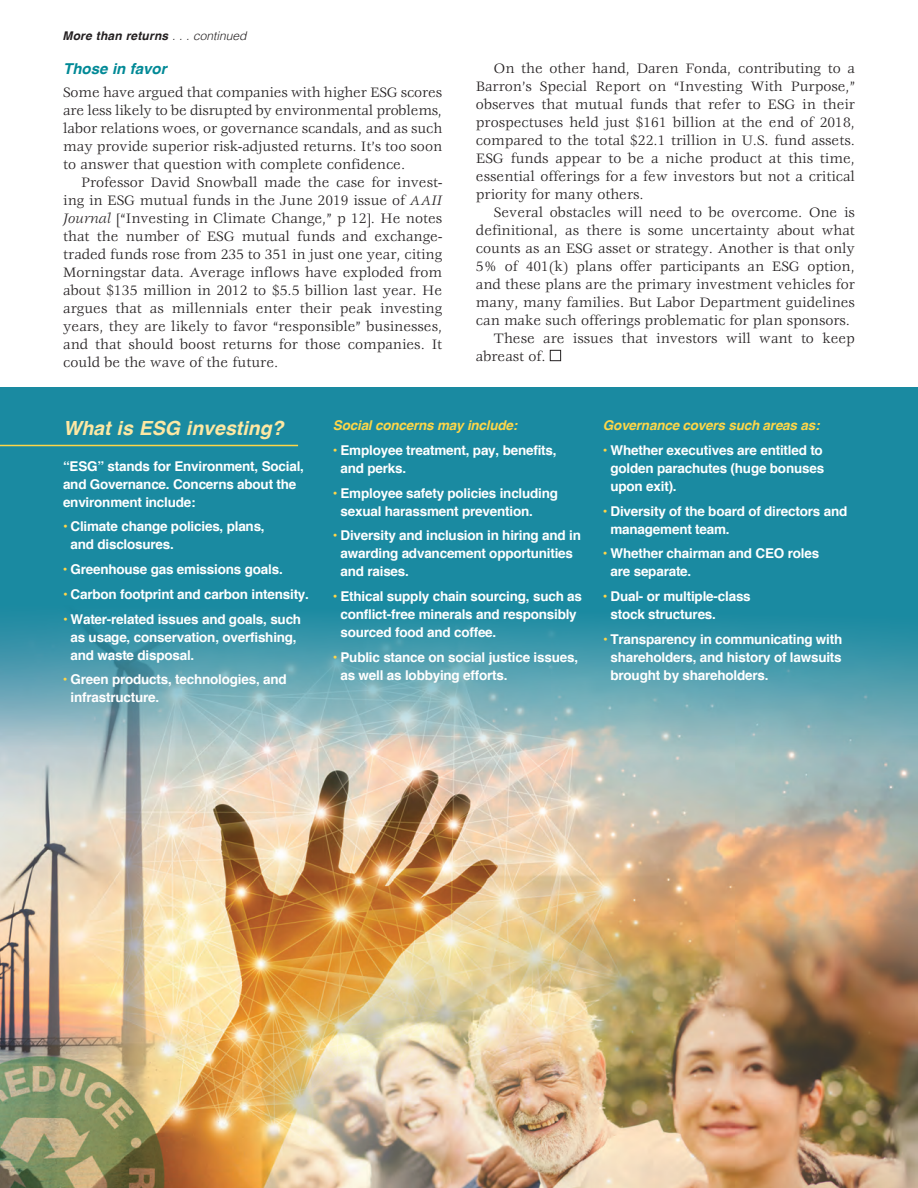
<style>
.page{position:relative;width:918px;height:1188px;background:#fff}
.page>*{position:absolute;margin:0;border:0;box-sizing:border-box;transform-origin:0 0}
.Box_Head{font:italic 700 19.5px "Helvetica";color:#fee8a3}
.Body{font:15px/18px "Veljovic";color:#231f20;text-align:justify}
.Body_no_indent{font:15px/18px "Veljovic";color:#231f20;text-align:justify}
.Color_subhead{font:italic 700 15px "Helvetica";color:#008996}
.box_text{font:700 13.5px/18px "Helvetica";letter-spacing:-.015em;color:#fff}
.box_text-2{font:italic 700 13.5px "Helvetica";letter-spacing:-.015em;color:#fed648}
.t1{font:italic 700 12px "Helvetica";letter-spacing:.015em;color:#231f20}
.s1{font-weight:300}
.s2{font-style:italic}
.s3{color:#fed648}
</style>
<div class="page">
<div style="left:550px;top:350px;width:11px;height:11px;border:1px solid #231f20"></div>
<img style="left:0;top:867px;width:918px;height:321px">
<svg style="left:0;top:388px;width:918px;height:479px;background:#5b9fa9"></svg>
<hr style="left:0;top:445px;width:298px;height:1px;background:#fed648">
<p class="t1" style="left:63px;top:26px;width:185px">More than returns <span class="s1">. . . continued</span></p>
<p class="Color_subhead" style="left:63px;top:57px;width:105px">Those in favor</p>
<p class="Body_no_indent" style="left:63px;top:84px;width:381px">Some have argued that companies with higher ESG scores are less likely to be disrupted by environmental problems, labor relations woes, or governance scandals, and as such may provide superior risk-adjusted returns. It’s too soon to answer that question with complete confidence.</p>
<p class="Body" style="left:63px;top:174px;width:381px;text-indent:18px">Professor David Snowball made the case for invest&shy;ing in ESG mutual funds in the June 2019 issue of <span class="s2">AAII Journal</span> [“Investing in Climate Change,” p 12]. He notes that the number of ESG mutual funds and exchange&shy;traded funds rose from 235 to 351 in just one year, citing Morningstar data. Average inflows have exploded from about $135 million in 2012 to $5.5 billion last year. He argues that as millennials enter their peak investing years, they are likely to favor “responsible” businesses, and that should boost returns for those companies. It could be the wave of the future.</p>
<p class="Body" style="left:476px;top:60px;width:381px;text-indent:18px">On the other hand, Daren Fonda, contributing to a Barron’s Special Report on “Investing With Purpose,” observes that mutual funds that refer to ESG in their prospectuses held just $161 billion at the end of 2018, compared to the total $22.1 trillion in U.S. fund assets.<br>ESG funds appear to be a niche product at this time, essential offerings for a few investors but not a critical priority for many others.</p>
<p class="Body" style="left:476px;top:204px;width:381px;text-indent:18px">Several obstacles will need to be overcome. One is definitional, as there is some uncertainty about what counts as an ESG asset or strategy. Another is that only 5% of 401(k) plans offer participants an ESG option, and these plans are the primary investment vehicles for many, many families. But Labor Department guidelines can make such offerings problematic for plan sponsors.</p>
<p class="Body" style="left:476px;top:330px;width:380px;text-indent:18px">These are issues that investors will want to keep abreast of.</p>
<p class="Box_Head" style="left:63px;top:412px;width:222px">What is ESG investing?</p>
<p class="box_text" style="left:63px;top:457px;width:243px">“ESG” stands for Environment, Social, and Governance. Concerns about the environment include:</p>
<p class="box_text" style="left:70px;top:518px;width:196px;text-indent:-7px"><span class="s3">•</span> Climate change policies, plans, and disclosures.</p>
<p class="box_text" style="left:63px;top:561px;width:221px"><span class="s3">•</span> Greenhouse gas emissions goals.</p>
<p class="box_text" style="left:63px;top:585px;width:248px"><span class="s3">•</span> Carbon footprint and carbon intensity.</p>
<p class="box_text" style="left:70px;top:610px;width:232px;text-indent:-8px"><span class="s3">•</span> Water-related issues and goals, such as usage, conservation, overfishing, and waste disposal.</p>
<p class="box_text" style="left:70px;top:671px;width:218px;text-indent:-8px"><span class="s3">•</span> Green products, technologies, and infrastructure.</p>
<p class="box_text-2" style="left:333px;top:414px;width:186px">Social concerns may include:</p>
<p class="box_text" style="left:340px;top:441px;width:218px;text-indent:-8px"><span class="s3">•</span> Employee treatment, pay, benefits, and perks.</p>
<p class="box_text" style="left:340px;top:484px;width:219px;text-indent:-8px"><span class="s3">•</span> Employee safety policies including sexual harassment prevention.</p>
<p class="box_text" style="left:340px;top:527px;width:242px;text-indent:-8px"><span class="s3">•</span> Diversity and inclusion in hiring and in awarding advancement opportunities and raises.</p>
<p class="box_text" style="left:340px;top:588px;width:243px;text-indent:-8px"><span class="s3">•</span> Ethical supply chain sourcing, such as conflict-free minerals and responsibly sourced food and coffee.</p>
<p class="box_text" style="left:340px;top:648px;width:239px;text-indent:-8px"><span class="s3">•</span> Public stance on social justice issues, as well as lobbying efforts.</p>
<p class="box_text-2" style="left:603px;top:414px;width:218px">Governance covers such areas as:</p>
<p class="box_text" style="left:610px;top:441px;width:215px;text-align:justify;text-indent:-8px"><span class="s3">•</span> Whether executives are entitled to golden parachutes (huge bonuses upon exit).</p>
<p class="box_text" style="left:610px;top:502px;width:238px;text-indent:-8px"><span class="s3">•</span> Diversity of the board of directors and management team.</p>
<p class="box_text" style="left:611px;top:545px;width:210px;text-indent:-8px"><span class="s3">•</span> Whether chairman and CEO roles are separate.</p>
<p class="box_text" style="left:611px;top:588px;width:142px;text-indent:-8px"><span class="s3">•</span> Dual- or multiple-class stock structures.</p>
<p class="box_text" style="left:610px;top:630px;width:233px;text-align:justify;text-indent:-8px"><span class="s3">•</span> Transparency in communicating with shareholders, and history of lawsuits brought by shareholders.</p>
</div>
